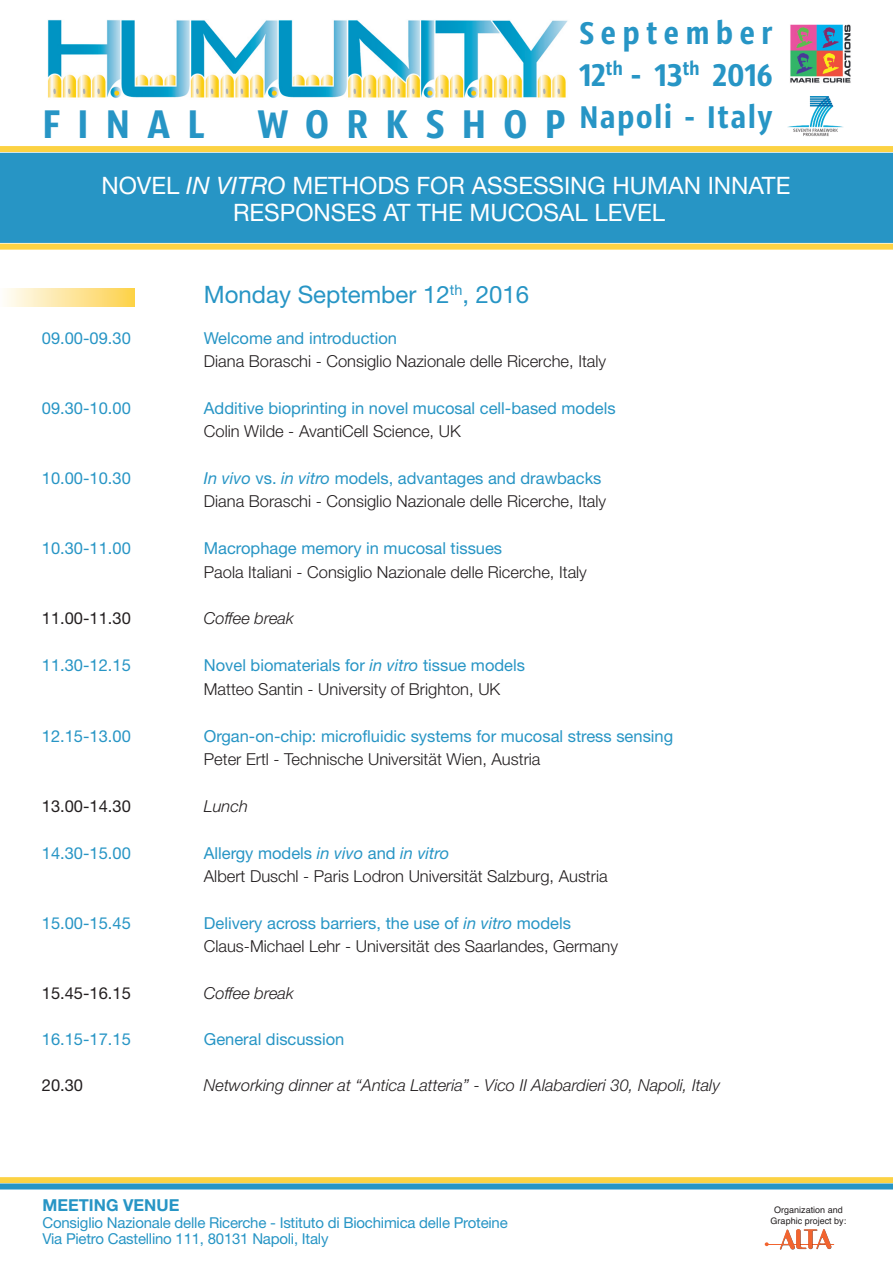
<style>
.page{position:relative;width:893px;height:1263px;background:#fff}
.page>*{position:absolute;margin:0;border:0;box-sizing:border-box;transform-origin:0 0}
.t1{font:42px "Sansus Webissimo";letter-spacing:.41em;color:#2795c5}
.t2{font:33px/42px "Sansus Webissimo";letter-spacing:.06em;color:#2795c5;text-align:justify}
.t3{font:24px/27px "Helvetica Neue";color:#fff;text-align:center}
.t4{font:24px "Helvetica Neue";color:#2795c5}
.t5{font:300 16.5px/23.4px "Helvetica Neue";color:#231f20}
.t6{font:16.5px "Helvetica Neue";color:#2795c5}
.t7{font:italic 300 16.5px "Helvetica Neue";color:#231f20}
.t8{font:16.5px "Helvetica Neue";color:#231f20}
.t9{font:700 16.5px "Helvetica Neue";color:#2795c5}
.t10{font:15px/16.5px "Helvetica Neue";letter-spacing:-.015em;color:#2795c5}
.t11{font:9px/10.8px "Helvetica";color:#231f20;text-align:center}
.s1{font-style:italic}
.s2{font-weight:400;font-style:italic;color:#2795c5}
.s3{font-weight:400;color:#2795c5}
</style>
<div class="page">
<div style="left:0;top:155px;width:893px;height:84px;background:#2795c5"></div>
<img style="left:47px;top:19px;width:521px;height:79px">
<div style="left:0;top:1177px;width:893px;height:6px;background:#fcd243"></div>
<div style="left:0;top:1183px;width:893px;height:6px;background:#2795c5"></div>
<img style="left:787px;top:96px;width:56px;height:41px">
<svg style="left:765px;top:1242px;width:4px;height:4px"></svg>
<hr style="left:768px;top:1244px;width:66px;height:1px;background:#f2642f">
<svg style="left:780px;top:1229px;width:51px;height:21px"></svg>
<img style="left:790px;top:24px;width:61px;height:59px">
<div style="left:0;top:153px;width:893px;height:6px;background:#2795c5"></div>
<div style="left:0;top:146px;width:893px;height:6px;background:#fcd243"></div>
<div style="left:0;top:237px;width:893px;height:6px;background:#2795c5"></div>
<div style="left:0;top:244px;width:893px;height:6px;background:#fcd243"></div>
<img style="left:6px;top:288px;width:129px;height:18px">
<h1 class="t1" style="left:43px;top:97px;width:164px">FINAL</h1>
<h1 class="t1" style="left:257px;top:97px;width:310px">WORKSHOP</h1>
<h2 class="t2" style="left:579px;top:11px;width:195px">September 12<sup>th</sup> - 13<sup>th</sup> 2016<br>Napoli - Italy</h2>
<h3 class="t3" style="left:101px;top:171px;width:690px">NOVEL <span class="s1">IN VITRO</span> METHODS FOR ASSESSING HUMAN INNATE<br>RESPONSES AT THE MUCOSAL LEVEL</h3>
<h3 class="t4" style="left:204px;top:274px;width:327px">Monday September 12<sup>th</sup>, 2016</h3>
<p class="t6" style="left:42px;top:324px;width:90px">09.00-09.30</p>
<p class="t6" style="left:204px;top:324px;width:195px">Welcome and introduction</p>
<p class="t5" style="left:204px;top:348px;width:404px">Diana Boraschi - Consiglio Nazionale delle Ricerche, Italy</p>
<p class="t6" style="left:42px;top:394px;width:90px">09.30-10.00</p>
<p class="t6" style="left:204px;top:394px;width:413px">Additive bioprinting in novel mucosal cell-based models</p>
<p class="t5" style="left:204px;top:419px;width:258px">Colin Wilde - AvantiCell Science, UK</p>
<p class="t6" style="left:42px;top:464px;width:90px">10.00-10.30</p>
<p class="t5" style="left:204px;top:465px;width:404px"><span class="s2">In vivo</span> <span class="s3">vs.</span> <span class="s2">in vitro</span> <span class="s3">models, advantages and drawbacks<br></span>Diana Boraschi - Consiglio Nazionale delle Ricerche, Italy</p>
<p class="t6" style="left:42px;top:534px;width:90px">10.30-11.00</p>
<p class="t6" style="left:204px;top:534px;width:300px">Macrophage memory in mucosal tissues</p>
<p class="t5" style="left:204px;top:559px;width:384px">Paola Italiani - Consiglio Nazionale delle Ricerche, Italy</p>
<p class="t8" style="left:42px;top:604px;width:90px">11.00-11.30</p>
<p class="t7" style="left:204px;top:606px;width:91px">Coffee break</p>
<p class="t6" style="left:42px;top:651px;width:90px">11.30-12.15</p>
<p class="t5" style="left:204px;top:653px;width:323px"><span class="s3">Novel biomaterials for</span> <span class="s2">in vitro</span> <span class="s3">tissue models<br></span>Matteo Santin - University of Brighton, UK</p>
<p class="t6" style="left:42px;top:721px;width:90px">12.15-13.00</p>
<p class="t6" style="left:204px;top:721px;width:471px">Organ-on-chip: microfluidic systems for mucosal stress sensing</p>
<p class="t5" style="left:204px;top:746px;width:338px">Peter Ertl - Technische Universität Wien, Austria</p>
<p class="t8" style="left:42px;top:792px;width:90px">13.00-14.30</p>
<p class="t7" style="left:204px;top:793px;width:46px">Lunch</p>
<p class="t6" style="left:42px;top:838px;width:90px">14.30-15.00</p>
<p class="t5" style="left:204px;top:840px;width:405px"><span class="s3">Allergy models</span> <span class="s2">in vivo</span> <span class="s3">and</span> <span class="s2">in vitro<br></span>Albert Duschl - Paris Lodron Universität Salzburg, Austria</p>
<p class="t6" style="left:42px;top:909px;width:90px">15.00-15.45</p>
<p class="t5" style="left:204px;top:910px;width:416px"><span class="s3">Delivery across barriers, the use of</span> <span class="s2">in vitro</span> <span class="s3">models<br></span>Claus-Michael Lehr - Universität des Saarlandes, Germany</p>
<p class="t8" style="left:42px;top:979px;width:90px">15.45-16.15</p>
<p class="t7" style="left:204px;top:980px;width:91px">Coffee break</p>
<p class="t6" style="left:42px;top:1025px;width:90px">16.15-17.15</p>
<p class="t6" style="left:204px;top:1025px;width:142px">General discussion</p>
<p class="t8" style="left:42px;top:1071px;width:43px">20.30</p>
<p class="t7" style="left:204px;top:1072px;width:518px">Networking dinner at “Antica Latteria” - Vico II Alabardieri 30, Napoli, Italy</p>
<p class="t9" style="left:42px;top:1190px;width:138px">MEETING VENUE</p>
<p class="t10" style="left:42px;top:1213px;width:467px">Consiglio Nazionale delle Ricerche - Istituto di Biochimica delle Proteine<br>Via Pietro Castellino 111, 80131 Napoli, Italy</p>
<p class="t11" style="left:771px;top:1204px;width:77px">Organization and<br>Graphic project by:</p>
</div>
